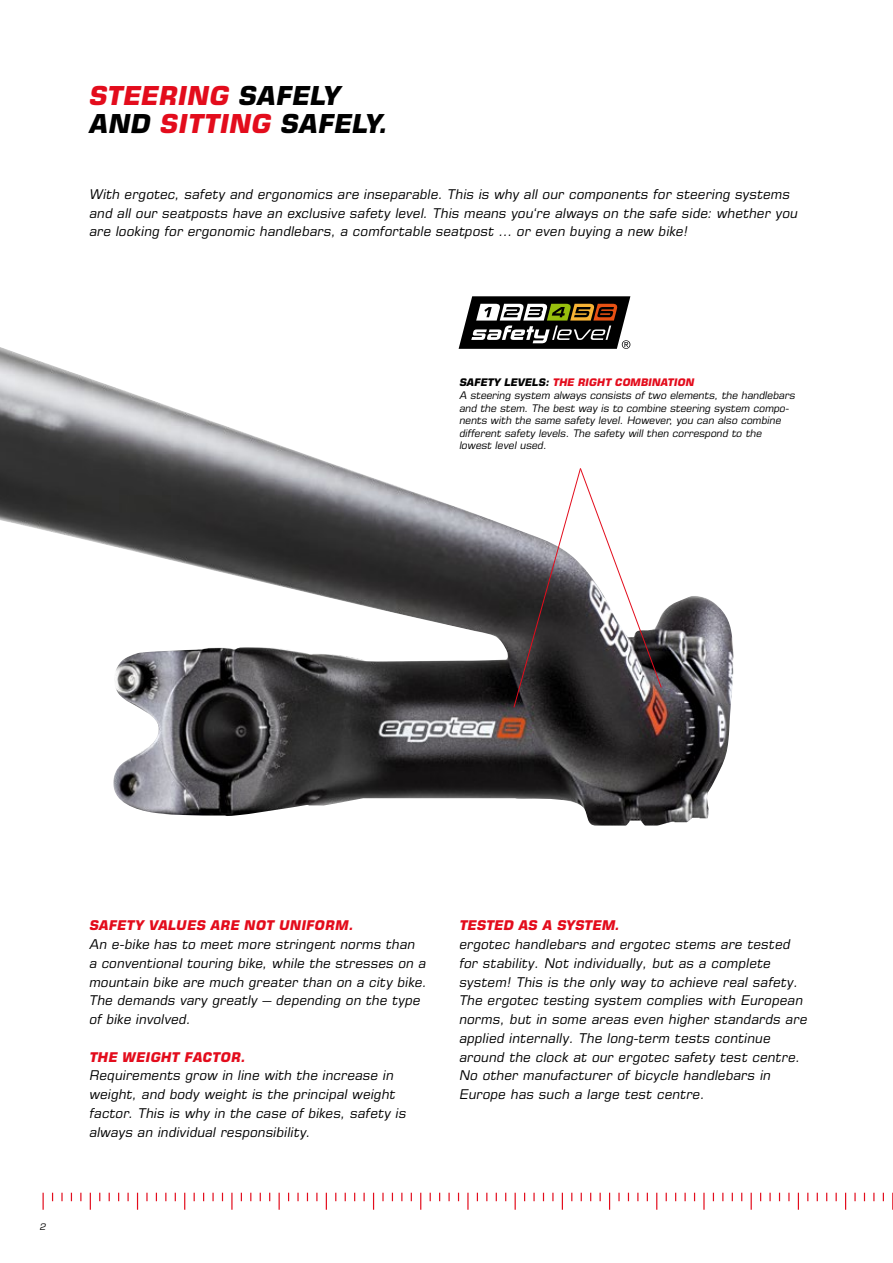
<style>
.page{position:relative;width:893px;height:1263px;background:#fff}
.page>*{position:absolute;margin:0;border:0;box-sizing:border-box;transform-origin:0 0}
.t1{font:italic 700 26.25px/28px "Eurostile LT Pro";letter-spacing:.01em;color:#000}
.t2{font:italic 13.5px/18.8px "Eurostile LT Pro";letter-spacing:.02em;color:#000}
.t3{font:italic 700 13.5px "Eurostile LT Pro";letter-spacing:.015em;color:#e30c1c}
.t4{font:italic 10.5px/12.6px "Eurostile LT Pro";color:#000}
.t5{font:italic 9px "Eurostile LT Pro";color:#000}
.s1{color:#e30c1c}
.s2{font-weight:700}
.s3{font-weight:700;color:#e30c1c}
</style>
<div class="page">
<svg style="left:363px;top:1193px;width:2px;height:8px"></svg>
<svg style="left:684px;top:1193px;width:2px;height:8px"></svg>
<svg style="left:618px;top:1193px;width:2px;height:8px"></svg>
<svg style="left:599px;top:1193px;width:2px;height:8px"></svg>
<svg style="left:533px;top:1193px;width:2px;height:8px"></svg>
<svg style="left:448px;top:1193px;width:2px;height:8px"></svg>
<svg style="left:382px;top:1193px;width:2px;height:8px"></svg>
<svg style="left:835px;top:1193px;width:2px;height:8px"></svg>
<svg style="left:769px;top:1193px;width:2px;height:8px"></svg>
<svg style="left:373px;top:1193px;width:1px;height:17px"></svg>
<svg style="left:326px;top:1193px;width:1px;height:17px"></svg>
<svg style="left:703px;top:1193px;width:2px;height:17px"></svg>
<svg style="left:656px;top:1193px;width:1px;height:17px"></svg>
<svg style="left:609px;top:1193px;width:1px;height:17px"></svg>
<svg style="left:562px;top:1193px;width:1px;height:17px"></svg>
<svg style="left:515px;top:1193px;width:1px;height:17px"></svg>
<svg style="left:467px;top:1193px;width:2px;height:17px"></svg>
<svg style="left:420px;top:1193px;width:1px;height:17px"></svg>
<svg style="left:751px;top:1193px;width:1px;height:17px"></svg>
<svg style="left:845px;top:1193px;width:1px;height:17px"></svg>
<svg style="left:798px;top:1193px;width:1px;height:17px"></svg>
<svg style="left:854px;top:1193px;width:2px;height:8px"></svg>
<svg style="left:892px;top:1193px;width:1px;height:17px"></svg>
<svg style="left:297px;top:1193px;width:2px;height:8px"></svg>
<svg style="left:212px;top:1193px;width:2px;height:8px"></svg>
<svg style="left:146px;top:1193px;width:2px;height:8px"></svg>
<svg style="left:127px;top:1193px;width:2px;height:8px"></svg>
<svg style="left:61px;top:1193px;width:2px;height:8px"></svg>
<svg style="left:43px;top:1193px;width:1px;height:17px"></svg>
<svg style="left:279px;top:1193px;width:1px;height:17px"></svg>
<svg style="left:231px;top:1193px;width:2px;height:17px"></svg>
<svg style="left:184px;top:1193px;width:1px;height:17px"></svg>
<svg style="left:137px;top:1193px;width:1px;height:17px"></svg>
<svg style="left:90px;top:1193px;width:1px;height:17px"></svg>
<img style="left:0;top:347px;width:734px;height:479px">
<svg style="left:513px;top:467px;width:149px;height:241px"></svg>
<svg style="left:459px;top:296px;width:171px;height:53px"></svg>
<h1 class="t1" style="left:90px;top:81px;width:300px"><span class="s1">STEERING</span> SAFELY<br>AND <span class="s1">SITTING</span> SAFELY.</h1>
<p class="t2" style="left:90px;top:184px;width:710px">With ergotec, safety and ergonomics are inseparable. This is why all our components for steering systems and all our seatposts have an exclusive safety level. This means you‘re always on the safe side: whether you are looking for ergonomic handlebars, a comfortable seatpost … or even buying a new bike!</p>
<p class="t4" style="left:460px;top:376px;width:337px"><span class="s2">SAFETY LEVELS:</span> <span class="s3">THE RIGHT COMBINATION<br></span>A steering system always consists of two elements, the handlebars and the stem. The best way is to combine steering system compo&shy;nents with the same safety level. However, you can also combine different safety levels. The safety will then correspond to the lowest level used.</p>
<p class="t5" style="left:40px;top:1221px;width:8px">2</p>
<p class="t3" style="left:90px;top:917px;width:266px">SAFETY VALUES ARE NOT UNIFORM.</p>
<p class="t2" style="left:90px;top:935px;width:339px">An e-bike has to meet more stringent norms than<br>a conventional touring bike, while the stresses on a mountain bike are much greater than on a city bike.<br>The demands vary greatly – depending on the type of bike involved.</p>
<p class="t3" style="left:90px;top:1048px;width:158px">THE WEIGHT FACTOR.</p>
<p class="t2" style="left:90px;top:1066px;width:318px">Requirements grow in line with the increase in weight, and body weight is the principal weight factor. This is why in the case of bikes, safety is always an individual responsibility.</p>
<p class="t3" style="left:460px;top:917px;width:162px">TESTED AS A SYSTEM.</p>
<p class="t2" style="left:460px;top:935px;width:349px">ergotec handlebars and ergotec stems are tested for stability. Not individually, but as a complete system! This is the only way to achieve real safety.<br>The ergotec testing system complies with European norms, but in some areas even higher standards are applied internally. The long-term tests continue around the clock at our ergotec safety test centre.<br>No other manufacturer of bicycle handlebars in Europe has such a large test centre.</p>
</div>
